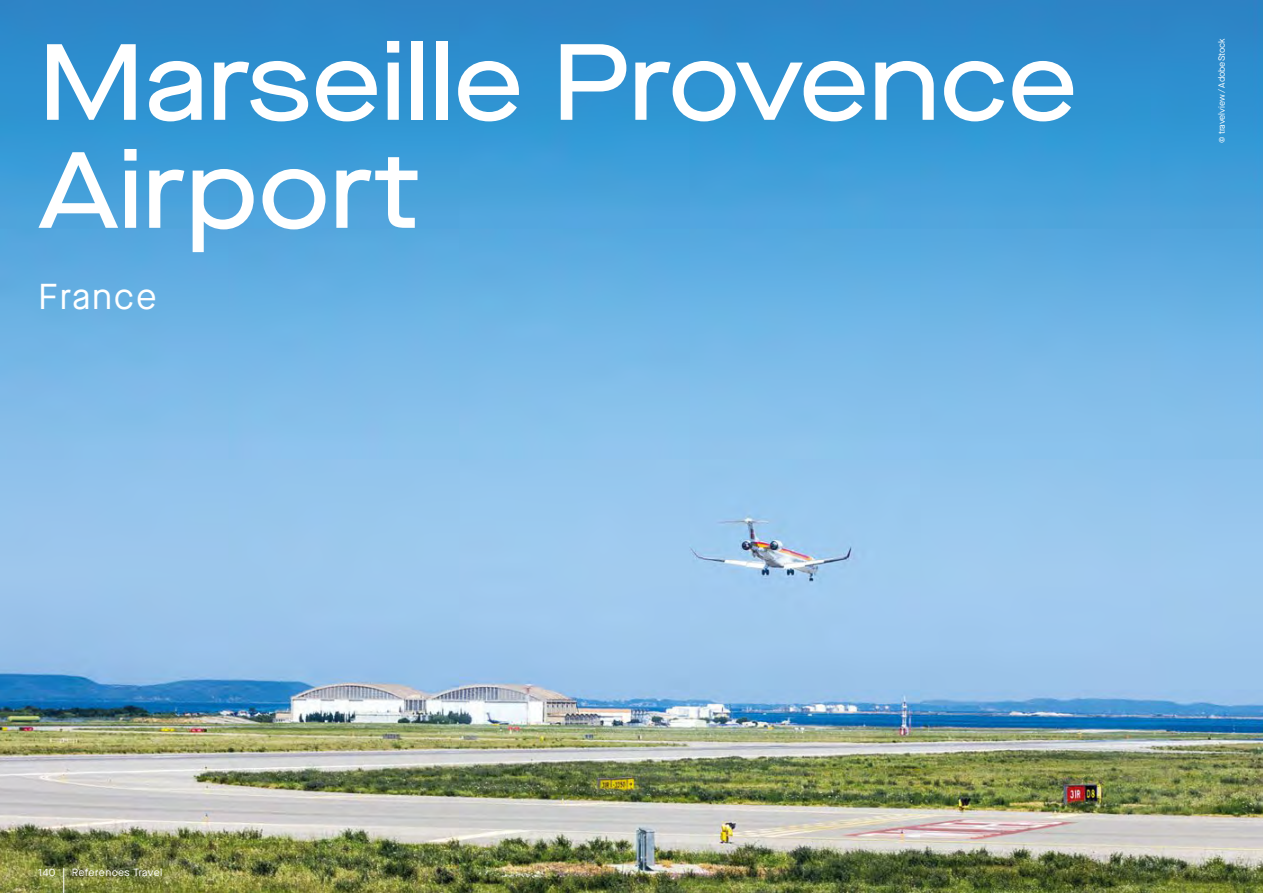
<style>
.page{position:relative;width:1263px;height:893px;background:#fff}
.page>*{position:absolute;margin:0;border:0;box-sizing:border-box;transform-origin:0 0}
.t1{font:500 108px/108px "Maison Neue Extended";color:#fff}
.t2{font:36px "Maison Neue";letter-spacing:.05em;color:#fff}
.t3{font:10.5px "Maison Neue";letter-spacing:.035em;color:#fff}
.t4{font:9px "Maison Neue";color:#fff}
</style>
<div class="page">
<img style="left:0;top:0;width:1263px;height:893px">
<svg style="left:63px;top:868px;width:1px;height:25px"></svg>
<p class="t1" style="left:38px;top:26px;width:1041px">Marseille Provence<br>Airport</p>
<p class="t2" style="left:38px;top:272px;width:120px">France</p>
<p class="t4" style="left:1215px;top:143px;width:106px;rotate:-90deg">© travelview / AdobeStock</p>
<p class="t3" style="left:38px;top:865px;width:19px">140</p>
<p class="t3" style="left:72px;top:865px;width:92px">References Travel</p>
</div>
